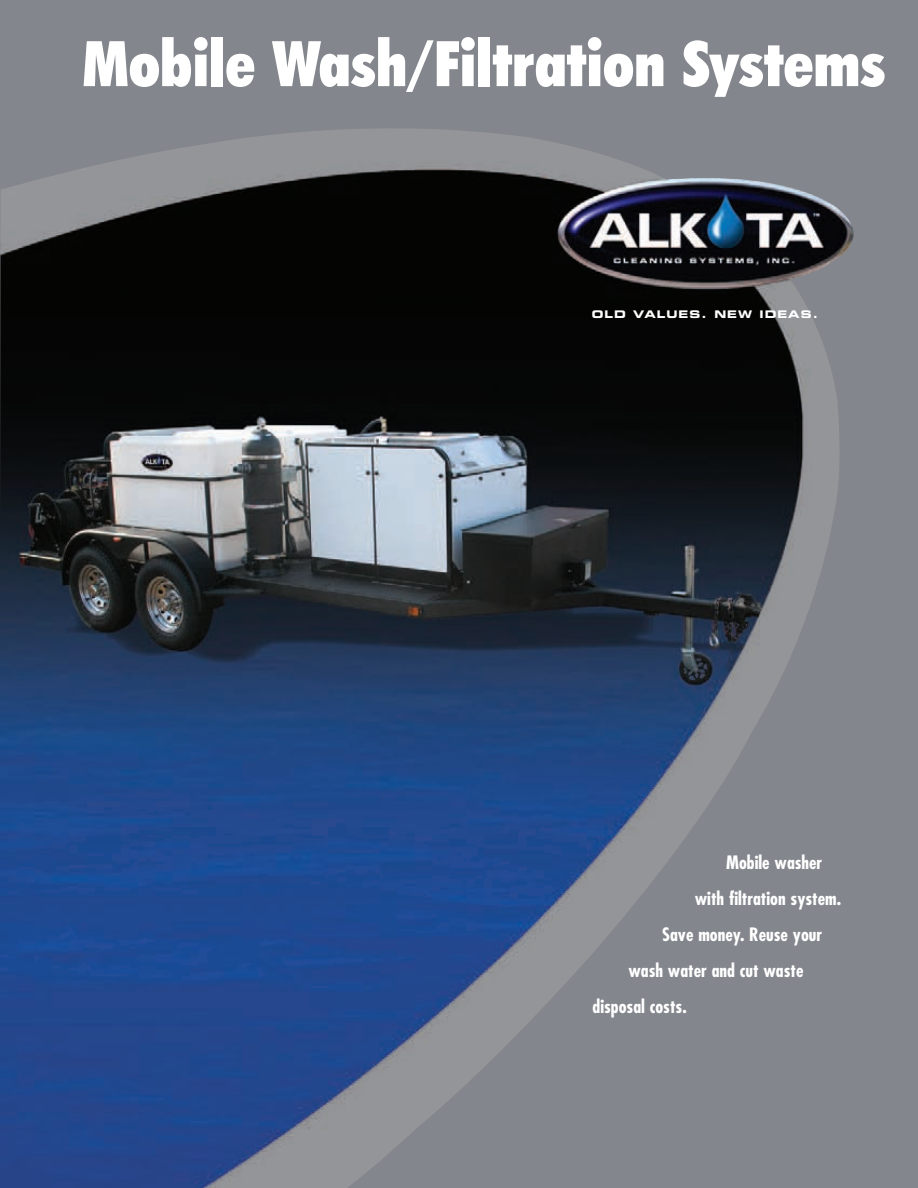
<style>
.page{position:relative;width:918px;height:1188px;background:#83868c}
.page>*{position:absolute;margin:0;border:0;box-sizing:border-box;transform-origin:0 0}
.t1{font:900 condensed 63px "Futura BT";color:#fff}
.t2{font:700 condensed 18px "Futura";color:#fff}
.t3{font:10.5px "Eurostile Bold Extended Two";letter-spacing:.1em;color:#fff}
</style>
<div class="page">
<img style="left:0;top:129px;width:854px;height:1059px">
<h1 class="t1" style="left:82px;top:25px;width:805px">Mobile Wash/Filtration Systems</h1>
<p class="t3" style="left:592px;top:307px;width:228px">OLD VALUES. NEW IDEAS.</p>
<p class="t2" style="left:726px;top:851px;width:98px">Mobile washer</p>
<p class="t2" style="left:695px;top:887px;width:148px">with filtration system.</p>
<p class="t2" style="left:662px;top:923px;width:161px">Save money. Reuse your</p>
<p class="t2" style="left:628px;top:959px;width:177px">wash water and cut waste</p>
<p class="t2" style="left:593px;top:995px;width:96px">disposal costs.</p>
</div>
